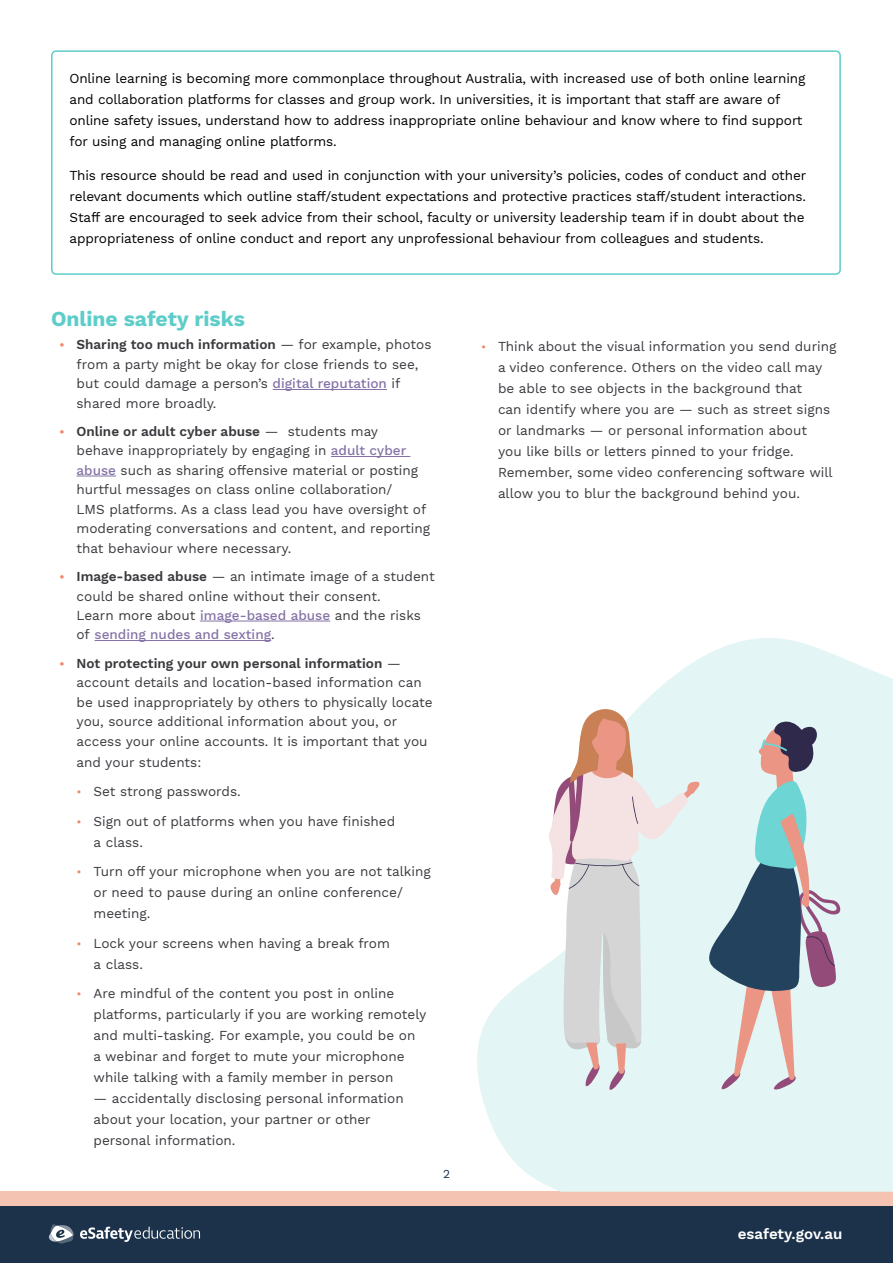
<style>
.page{position:relative;width:893px;height:1263px;background:#fff}
.page>*{position:absolute;margin:0;border:0;box-sizing:border-box;transform-origin:0 0}
.t1{font:700 21px "Work Sans";color:#5ecdc9}
.t2{font:600 15px "Work Sans";color:#fff}
.t3{font:13.5px/21px "Work Sans";color:#3a383d}
.t4{font:13.5px/21px "Work Sans";letter-spacing:-.01em;color:#000}
.t5{font:12px "Work Sans";color:#1b324a}
.s1{font-weight:600;font-size:12px;color:#ec8865}
.s2{font-weight:600}
.s3{font-weight:500;color:#8472a7}
.s4{font-size:12px;color:#ec8865}
</style>
<div class="page">
<div style="left:0;top:1191px;width:893px;height:20px;background:#f5c3b1"></div>
<div style="left:0;top:1206px;width:893px;height:57px;background:#1b324a"></div>
<svg style="left:80px;top:1226px;width:120px;height:16px"></svg>
<svg style="left:49px;top:1224px;width:25px;height:19px"></svg>
<svg style="left:477px;top:638px;width:416px;height:553px;fill:#e3f5f5"></svg>
<div style="left:51px;top:50px;width:790px;height:225px;border:2px solid #5ecdc9;border-radius:4px"></div>
<hr style="left:273px;top:389px;width:114px;height:1px;background:#8472a7">
<hr style="left:331px;top:456px;width:79px;height:1px;background:#8472a7">
<hr style="left:77px;top:476px;width:39px;height:1px;background:#8472a7">
<hr style="left:200px;top:621px;width:130px;height:1px;background:#8472a7">
<hr style="left:95px;top:640px;width:176px;height:1px;background:#8472a7">
<svg style="left:548px;top:708px;width:153px;height:382px;background:#e1e1e0"></svg>
<svg style="left:709px;top:721px;width:132px;height:369px;background:#b3c0c6"></svg>
<p class="t4" style="left:70px;top:68px;width:737px">Online learning is becoming more commonplace throughout Australia, with increased use of both online learning and collaboration platforms for classes and group work. In universities, it is important that staff are aware of online safety issues, understand how to address inappropriate online behaviour and know where to find support for using and managing online platforms.</p>
<p class="t4" style="left:70px;top:165px;width:738px">This resource should be read and used in conjunction with your university’s policies, codes of conduct and other relevant documents which outline staff/student expectations and protective practices staff/student interactions.<br>Staff are encouraged to seek advice from their school, faculty or university leadership team if in doubt about the appropriateness of online conduct and report any unprofessional behaviour from colleagues and students.</p>
<h1 class="t1" style="left:51px;top:306px;width:195px">Online safety risks</h1>
<p class="t3" style="left:77px;top:336px;width:356px;line-height:19.5px;text-indent:-17px"><span class="s1">•</span> <span class="s2">Sharing too much information</span> — for example, photos from a party might be okay for close friends to see, but could damage a person’s <span class="s3">digital reputation</span> if shared more broadly.</p>
<p class="t3" style="left:77px;top:422px;width:355px;line-height:19.5px;text-indent:-17px"><span class="s1">•</span> <span class="s2">Online or adult cyber abuse</span> — students may<br>behave inappropriately by engaging in <span class="s3">adult cyber abuse</span> such as sharing offensive material or posting hurtful messages on class online collaboration/<br>LMS platforms. As a class lead you have oversight of moderating conversations and content, and reporting that behaviour where necessary.</p>
<p class="t3" style="left:77px;top:567px;width:360px;line-height:19.5px;text-indent:-17px"><span class="s1">•</span> <span class="s2">Image-based abuse</span> — an intimate image of a student could be shared online without their consent.<br>Learn more about <span class="s3">image-based abuse</span> and the risks of <span class="s3">sending nudes and sexting</span>.</p>
<p class="t3" style="left:77px;top:654px;width:358px;line-height:19.5px;text-indent:-17px"><span class="s1">•</span> <span class="s2">Not protecting your own personal information</span> — account details and location-based information can be used inappropriately by others to physically locate you, source additional information about you, or access your online accounts. It is important that you</p>
<p class="t3" style="left:77px;top:752px;width:126px">and your students:</p>
<p class="t3" style="left:77px;top:781px;width:166px"><span class="s4">•</span> Set strong passwords.</p>
<p class="t3" style="left:94px;top:811px;width:303px;text-indent:-17px"><span class="s4">•</span> Sign out of platforms when you have finished a class.</p>
<p class="t3" style="left:94px;top:861px;width:339px;text-indent:-17px"><span class="s4">•</span> Turn off your microphone when you are not talking or need to pause during an online conference/ meeting.</p>
<p class="t3" style="left:94px;top:933px;width:298px;text-indent:-17px"><span class="s4">•</span> Lock your screens when having a break from a class.</p>
<p class="t3" style="left:94px;top:983px;width:334px;text-indent:-17px"><span class="s4">•</span> Are mindful of the content you post in online platforms, particularly if you are working remotely and multi-tasking. For example, you could be on a webinar and forget to mute your microphone while talking with a family member in person</p>
<p class="t3" style="left:94px;top:1088px;width:312px">— accidentally disclosing personal information about your location, your partner or other personal information.</p>
<p class="t5" style="left:443px;top:1167px;width:8px">2</p>
<p class="t3" style="left:498px;top:336px;width:340px;text-indent:-17px"><span class="s4">•</span> Think about the visual information you send during a video conference. Others on the video call may be able to see objects in the background that<br>can identify where you are — such as street signs or landmarks — or personal information about<br>you like bills or letters pinned to your fridge.<br>Remember, some video conferencing software will allow you to blur the background behind you.</p>
<p class="t2" style="left:738px;top:1225px;width:106px">esafety.gov.au</p>
</div>
